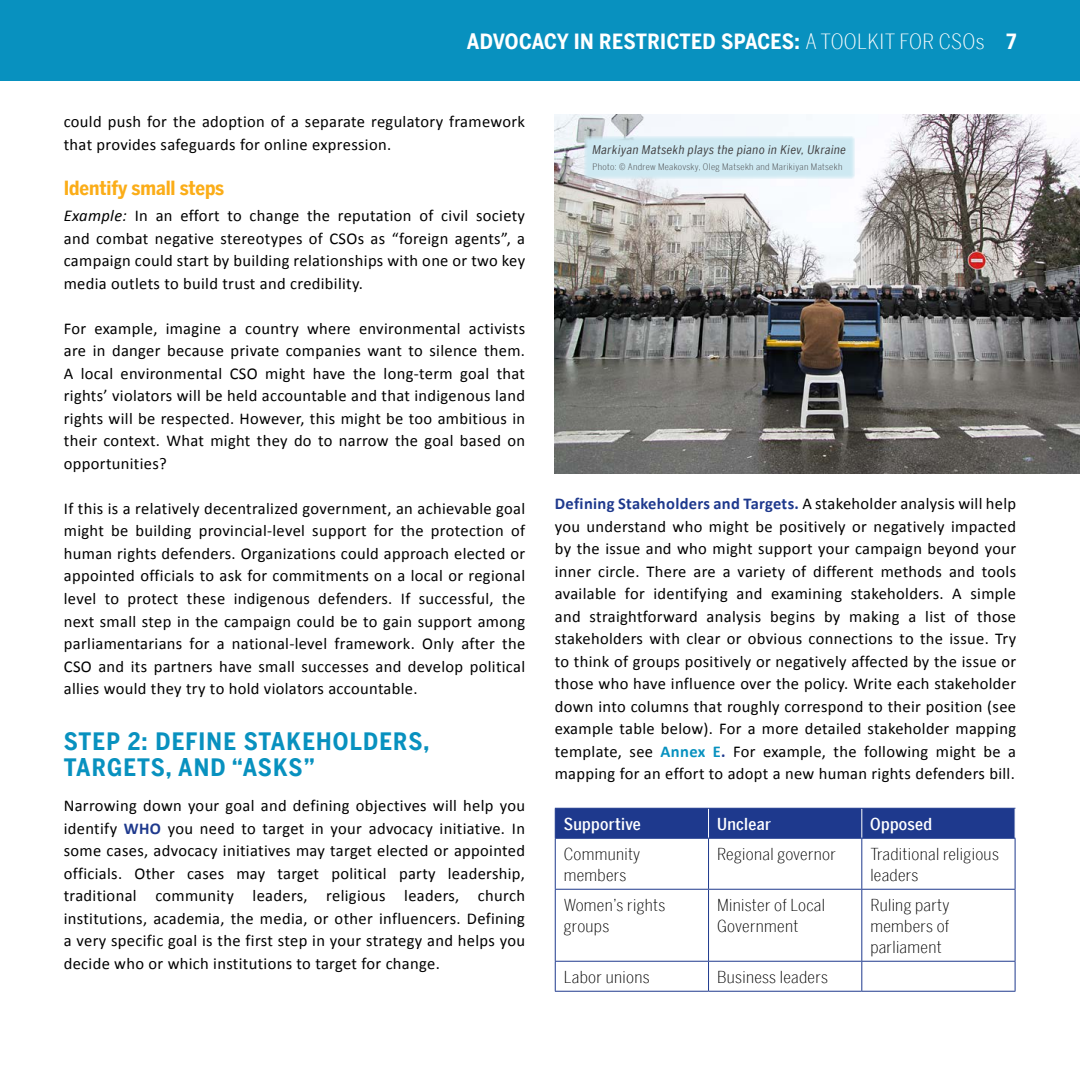
<style>
.page{position:relative;width:1080px;height:1080px;background:#fff}
.page>*{position:absolute;margin:0;border:0;box-sizing:border-box;transform-origin:0 0}
.t1{font:700 24px/25.5px "Benton Sans Condensed";letter-spacing:.05em;color:#0891bf}
.t2{font:700 21px "Benton Sans Condensed";letter-spacing:.015em;color:#fff}
.t3{font:700 19.5px "Benton Sans Condensed";letter-spacing:-.005em;color:#fbad18}
.t4{font:16.5px/22.5px "Calibri";letter-spacing:.02em;color:#000;text-align:justify}
.t5{font:300 16.5px/21px "Benton Sans Condensed";letter-spacing:.02em;color:#000}
.t6{font:500 16.5px "Benton Sans Condensed";letter-spacing:.02em;color:#fff}
.t7{font:italic 12px "Benton Sans Condensed";letter-spacing:.04em;color:#414042}
.t8{font:300 9px "Benton Sans Condensed";letter-spacing:.04em;color:#414042}
.s1{font-weight:300}
.s2{font-style:italic}
.s3{font-weight:700;color:#1e398d}
.s4{font-weight:700;color:#0891bf}
</style>
<div class="page">
<div style="left:0;top:0;width:1080px;height:81px;background:#0891bf"></div>
<hr style="left:708px;top:839px;width:1px;height:50px;background:#1e398d">
<hr style="left:861px;top:839px;width:1px;height:50px;background:#1e398d">
<hr style="left:555px;top:889px;width:154px;height:1px;background:#1e398d">
<hr style="left:709px;top:889px;width:153px;height:1px;background:#1e398d">
<hr style="left:708px;top:890px;width:1px;height:71px;background:#1e398d">
<hr style="left:862px;top:889px;width:153px;height:1px;background:#1e398d">
<hr style="left:861px;top:890px;width:1px;height:71px;background:#1e398d">
<hr style="left:555px;top:961px;width:154px;height:1px;background:#1e398d">
<hr style="left:709px;top:961px;width:153px;height:1px;background:#1e398d">
<svg style="left:708px;top:962px;width:1px;height:29px"></svg>
<hr style="left:862px;top:961px;width:153px;height:1px;background:#1e398d">
<svg style="left:861px;top:962px;width:1px;height:29px"></svg>
<div style="left:555px;top:808px;width:461px;height:30px;background:#1e398d"></div>
<hr style="left:555px;top:838px;width:154px;height:1px;background:#1e398d">
<hr style="left:555px;top:839px;width:1px;height:50px;background:#1e398d">
<hr style="left:709px;top:838px;width:153px;height:1px;background:#1e398d">
<hr style="left:862px;top:838px;width:153px;height:1px;background:#1e398d">
<hr style="left:1015px;top:839px;width:1px;height:50px;background:#1e398d">
<hr style="left:555px;top:890px;width:1px;height:71px;background:#1e398d">
<hr style="left:1015px;top:890px;width:1px;height:71px;background:#1e398d">
<svg style="left:555px;top:962px;width:1px;height:29px"></svg>
<svg style="left:1015px;top:962px;width:1px;height:29px"></svg>
<hr style="left:555px;top:991px;width:154px;height:1px;background:#1e398d">
<hr style="left:709px;top:991px;width:153px;height:1px;background:#1e398d">
<hr style="left:862px;top:991px;width:153px;height:1px;background:#1e398d">
<img style="left:555px;top:115px;width:525px;height:358px">
<div style="left:584px;top:136px;width:271px;height:43px;background:#cee9f2"></div>
<p class="t2" style="left:467px;top:26px;width:551px">ADVOCACY IN RESTRICTED SPACES: <span class="s1">A TOOLKIT FOR CSOs</span> 7</p>
<p class="t4" style="left:64px;top:111px;width:463px">could push for the adoption of a separate regulatory framework that provides safeguards for online expression.</p>
<p class="t3" style="left:64px;top:173px;width:162px">Identify small steps</p>
<p class="t4" style="left:64px;top:205px;width:463px"><span class="s2">Example:</span> In an effort to change the reputation of civil society and combat negative stereotypes of CSOs as “foreign agents”, a campaign could start by building relationships with one or two key media outlets to build trust and credibility.</p>
<p class="t4" style="left:64px;top:317px;width:463px">For example, imagine a country where environmental activists are in danger because private companies want to silence them.<br>A local environmental CSO might have the long-term goal that rights’ violators will be held accountable and that indigenous land rights will be respected. However, this might be too ambitious in their context. What might they do to narrow the goal based on opportunities?</p>
<p class="t4" style="left:64px;top:497px;width:463px">If this is a relatively decentralized government, an achievable goal might be building provincial-level support for the protection of human rights defenders. Organizations could approach elected or appointed officials to ask for commitments on a local or regional level to protect these indigenous defenders. If successful, the next small step in the campaign could be to gain support among parliamentarians for a national-level framework. Only after the CSO and its partners have small successes and develop political allies would they try to hold violators accountable.</p>
<h1 class="t1" style="left:64px;top:728px;width:367px">STEP 2: DEFINE STAKEHOLDERS,<br>TARGETS, AND “ASKS”</h1>
<p class="t4" style="left:64px;top:795px;width:463px">Narrowing down your goal and defining objectives will help you identify <span class="s3">WHO</span> you need to target in your advocacy initiative. In some cases, advocacy initiatives may target elected or appointed officials. Other cases may target political party leadership, traditional community leaders, religious leaders, church institutions, academia, the media, or other influencers. Defining a very specific goal is the first step in your strategy and helps you decide who or which institutions to target for change.</p>
<p class="t7" style="left:592px;top:142px;width:255px">Markiyan Matsekh plays the piano in Kiev, Ukraine</p>
<p class="t8" style="left:592px;top:161px;width:251px">Photo: © Andrew Meakovsky, Oleg Matsekh and Marikiyan Matsekh</p>
<p class="t4" style="left:555px;top:493px;width:463px"><span class="s3">Defining Stakeholders and Targets.</span> A stakeholder analysis will help you understand who might be positively or negatively impacted by the issue and who might support your campaign beyond your inner circle. There are a variety of different methods and tools available for identifying and examining stakeholders. A simple and straightforward analysis begins by making a list of those stakeholders with clear or obvious connections to the issue. Try to think of groups positively or negatively affected by the issue or those who have influence over the policy. Write each stakeholder down into columns that roughly correspond to their position (see example table below). For a more detailed stakeholder mapping template, see <span class="s4">Annex E</span><span class="s3">.</span> For example, the following might be a mapping for an effort to adopt a new human rights defenders bill.</p>
<p class="t6" style="left:564px;top:812px;width:79px">Supportive</p>
<p class="t6" style="left:717px;top:812px;width:55px">Unclear</p>
<p class="t6" style="left:870px;top:812px;width:63px">Opposed</p>
<p class="t5" style="left:564px;top:842px;width:78px">Community members</p>
<p class="t5" style="left:717px;top:842px;width:121px">Regional governor</p>
<p class="t5" style="left:870px;top:842px;width:130px">Traditional religious leaders</p>
<p class="t5" style="left:564px;top:893px;width:103px">Women’s rights groups</p>
<p class="t5" style="left:717px;top:893px;width:110px">Minister of Local<br>Government</p>
<p class="t5" style="left:870px;top:893px;width:81px;text-align:justify">Ruling party members of parliament</p>
<p class="t5" style="left:564px;top:965px;width:87px">Labor unions</p>
<p class="t5" style="left:717px;top:965px;width:112px">Business leaders</p>
</div>
